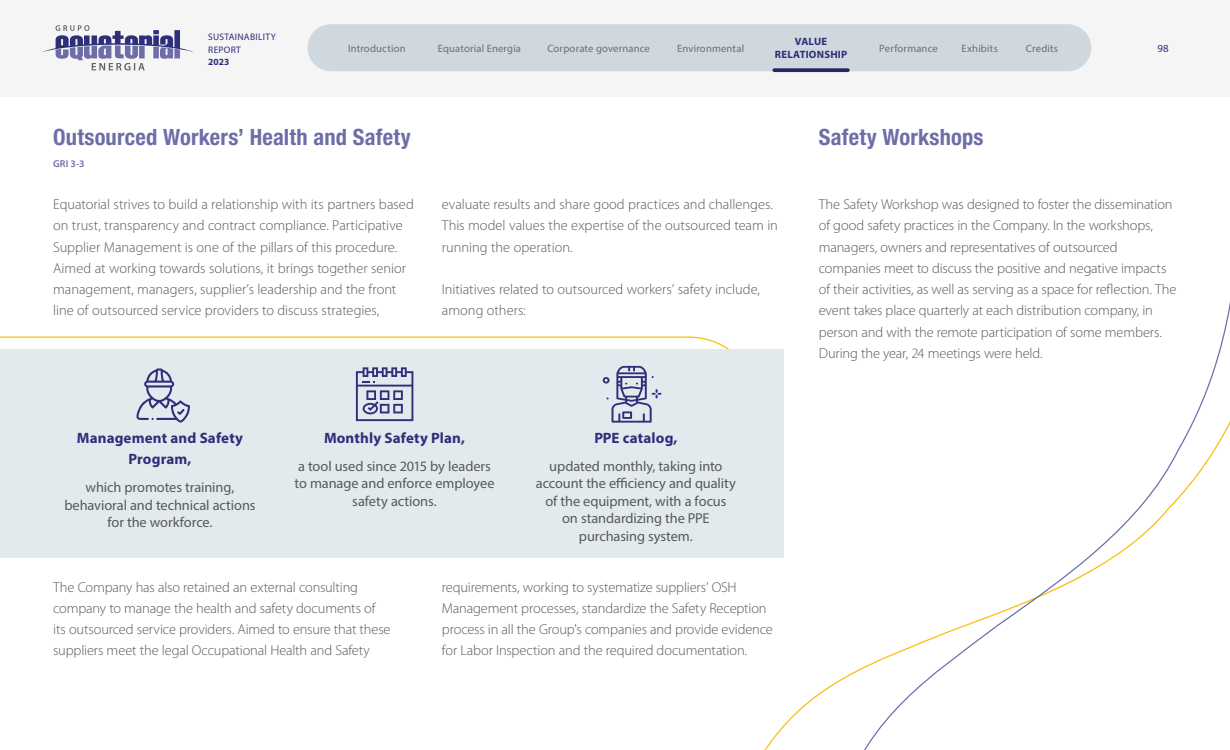
<style>
.page{position:relative;width:1230px;height:750px;background:#fff}
.page>*{position:absolute;margin:0;border:0;box-sizing:border-box;transform-origin:0 0}
._03_subtitulo_x_1_1_1{font:700 condensed 22.5px "Helvetica Neue LT Std";letter-spacing:.01em;color:#6d6ea8}
._08a_bullets_icones_-_titulo{font:700 15px/21.2px "Myriad Pro";letter-spacing:.01em;color:#2f2e79;text-align:center}
._04_texto_corrido{font:300 14.38px/21.2px "Myriad Pro";letter-spacing:-.005em;color:#58595b}
._03_subtitulo_x_1_1_1-2{font:300 14.38px/21.2px "Myriad Pro";letter-spacing:-.01em;color:#58595b}
._08b_bullets_icones_-_txt{font:14.38px/17.5px "Myriad Pro";letter-spacing:-.005em;color:#58595b;text-align:center}
.t1{font:10.88px "Myriad Pro";color:#2f2e79}
.t2{font:10.62px "Myriad Pro";letter-spacing:.015em;color:#6d6e71}
.t3{font:700 10.62px/12.5px "Myriad Pro";letter-spacing:.025em;color:#2f2e79;text-align:center}
._03_subtitulo_x_1_1_1-3{font:600 10px "Myriad Pro";color:#6d6ea8}
.t4{font:9.5px/12.2px "Myriad Pro";letter-spacing:.03em;color:#2f2e79}
.t5{font:700 9.5px "Myriad Pro";color:#2f2e79}
</style>
<div class="page">
<svg style="left:0;top:336px;width:729px;height:13px"></svg>
<div style="left:0;top:349px;width:783px;height:208px;background:#e3eaee"></div>
<svg style="left:603px;top:366px;width:58px;height:57px"></svg>
<svg style="left:356px;top:367px;width:57px;height:54px"></svg>
<svg style="left:136px;top:368px;width:54px;height:55px"></svg>
<svg style="left:838px;top:302px;width:392px;height:448px"></svg>
<div style="left:0;top:0;width:1230px;height:96px;background:#f5f5f6"></div>
<svg style="left:42px;top:25px;width:151px;height:45px"></svg>
<div style="left:308px;top:24px;width:783px;height:47px;background:#ced8de;border-radius:24px"></div>
<svg style="left:774px;top:68px;width:74px;height:4px"></svg>
<p class="t4" style="left:208px;top:31px;width:69px">SUSTAINABILITY<br>REPORT</p>
<p class="t5" style="left:208px;top:55px;width:23px">2023</p>
<p class="t2" style="left:438px;top:42px;width:85px">Equatorial Energia</p>
<p class="t2" style="left:547px;top:42px;width:104px">Corporate governance</p>
<p class="t2" style="left:677px;top:42px;width:68px">Environmental</p>
<p class="t3" style="left:775px;top:35px;width:74px">VALUE<br>RELATIONSHIP</p>
<p class="t2" style="left:348px;top:42px;width:59px">Introduction</p>
<p class="t2" style="left:879px;top:42px;width:60px">Performance</p>
<p class="t2" style="left:962px;top:42px;width:38px">Exhibits</p>
<p class="t2" style="left:1026px;top:42px;width:34px">Credits</p>
<p class="t1" style="left:1157px;top:42px;width:13px">98</p>
<p class="_03_subtitulo_x_1_1_1" style="left:53px;top:124px;width:359px">Outsourced Workers’ Health and Safety</p>
<p class="_03_subtitulo_x_1_1_1-3" style="left:53px;top:157px;width:33px">GRI 3-3</p>
<p class="_04_texto_corrido" style="left:53px;top:194px;width:362px">Equatorial strives to build a relationship with its partners based on trust, transparency and contract compliance. Participative Supplier Management is one of the pillars of this procedure.<br>Aimed at working towards solutions, it brings together senior management, managers, supplier’s leadership and the front line of outsourced service providers to discuss strategies,</p>
<p class="_04_texto_corrido" style="left:442px;top:194px;width:338px">evaluate results and share good practices and challenges.<br>This model values the expertise of the outsourced team in running the operation.</p>
<p class="_04_texto_corrido" style="left:442px;top:279px;width:320px">Initiatives related to outsourced workers’ safety include, among others:</p>
<p class="_08a_bullets_icones_-_titulo" style="left:77px;top:427px;width:168px">Management and Safety<br>Program,</p>
<p class="_08b_bullets_icones_-_txt" style="left:64px;top:478px;width:193px">which promotes training, behavioral and technical actions for the workforce.</p>
<p class="_08a_bullets_icones_-_titulo" style="left:324px;top:427px;width:143px">Monthly Safety Plan,</p>
<p class="_08b_bullets_icones_-_txt" style="left:295px;top:457px;width:202px">a tool used since 2015 by leaders to manage and enforce employee safety actions.</p>
<p class="_08a_bullets_icones_-_titulo" style="left:594px;top:427px;width:85px">PPE catalog,</p>
<p class="_08b_bullets_icones_-_txt" style="left:536px;top:457px;width:202px">updated monthly, taking into account the efficiency and quality of the equipment, with a focus on standardizing the PPE purchasing system.</p>
<p class="_04_texto_corrido" style="left:53px;top:576px;width:339px">The Company has also retained an external consulting company to manage the health and safety documents of its outsourced service providers. Aimed to ensure that these suppliers meet the legal Occupational Health and Safety</p>
<p class="_04_texto_corrido" style="left:442px;top:576px;width:333px">requirements, working to systematize suppliers’ OSH Management processes, standardize the Safety Reception process in all the Group's companies and provide evidence for Labor Inspection and the required documentation.</p>
<p class="_03_subtitulo_x_1_1_1" style="left:819px;top:124px;width:166px">Safety Workshops</p>
<p class="_03_subtitulo_x_1_1_1-2" style="left:819px;top:194px;width:359px">The Safety Workshop was designed to foster the dissemination of good safety practices in the Company. In the workshops, managers, owners and representatives of outsourced companies meet to discuss the positive and negative impacts of their activities, as well as serving as a space for reflection. The event takes place quarterly at each distribution company, in person and with the remote participation of some members.<br>During the year, 24 meetings were held.</p>
</div>
